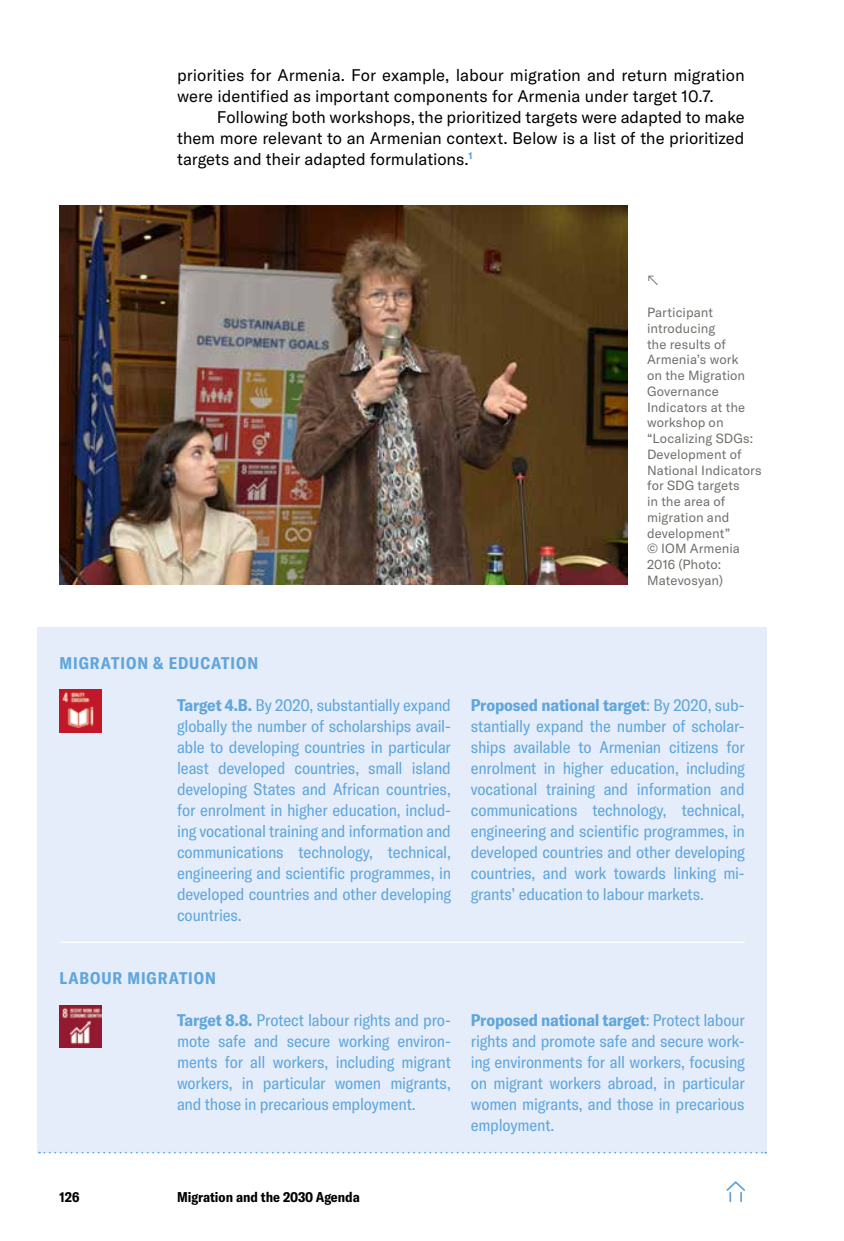
<style>
.page{position:relative;width:844px;height:1241px;background:#fff}
.page>*{position:absolute;margin:0;border:0;box-sizing:border-box;transform-origin:0 0}
.t1{font:condensed 16.62px/21px "GT America";letter-spacing:-.01em;color:#60a5db;text-align:justify;scale:1.04 1}
.t2{font:16.62px/21px "GT America";color:#000}
.t3{font:700 condensed 16.62px "GT America";letter-spacing:.055em;color:#60a5db}
.t4{font:700 condensed 14px "GT America";color:#000}
.t5{font:13.12px/15.8px "GT America";letter-spacing:.005em;color:#6f6f6b}
.s1{font-weight:700}
</style>
<div class="page">
<svg style="left:726px;top:1181px;width:19px;height:20px"></svg>
<img style="left:60px;top:206px;width:567px;height:379px">
<div style="left:37px;top:627px;width:729px;height:525px;background:#e4edf9"></div>
<img style="left:60px;top:690px;width:42px;height:42px">
<img style="left:60px;top:1005px;width:42px;height:42px">
<hr style="left:60px;top:941px;width:684px;height:1px;background:#fff">
<svg style="left:39px;top:1151px;width:727px;height:2px"></svg>
<p class="t2" style="left:177px;top:64px;width:569px">priorities for Armenia. For example, labour migration and return migration were identified as important components for Armenia under target 10.7.</p>
<p class="t2" style="left:177px;top:106px;width:569px;text-align:justify;text-indent:40px">Following both workshops, the prioritized targets were adapted to make them more relevant to an Armenian context. Below is a list of the prioritized targets and their adapted formulations.<sup>1</sup></p>
<p class="t3" style="left:60px;top:652px;width:200px">MIGRATION &amp; EDUCATION</p>
<p class="t5" style="left:647px;top:273px;width:14px">↖</p>
<p class="t5" style="left:647px;top:304px;width:116px">Participant introducing<br>the results of<br>Armenia’s work<br>on the Migration<br>Governance<br>Indicators at the workshop on “Localizing SDGs:<br>Development of<br>National Indicators for SDG targets<br>in the area of migration and development”<br>© IOM Armenia<br>2016 (Photo:<br>Matevosyan)</p>
<p class="t1" style="left:177px;top:694px;width:265px"><span class="s1">Target 4.B.</span> By 2020, substantially expand globally the number of scholarships avail&shy;able to developing countries in particular least developed countries, small island developing States and African countries, for enrolment in higher education, includ&shy;ing vocational training and information and communications technology, technical, engineering and scientific programmes, in developed countries and other developing countries.</p>
<p class="t1" style="left:470px;top:694px;width:265px"><span class="s1">Proposed national target</span>: By 2020, sub&shy;stantially expand the number of scholar&shy;ships available to Armenian citizens for enrolment in higher education, including vocational training and information and communications technology, technical, engineering and scientific programmes, in developed countries and other developing countries, and work towards linking mi&shy;grants’ education to labour markets.</p>
<p class="t3" style="left:60px;top:967px;width:158px">LABOUR MIGRATION</p>
<p class="t1" style="left:177px;top:1009px;width:265px"><span class="s1">Target 8.8.</span> Protect labour rights and pro&shy;mote safe and secure working environ&shy;ments for all workers, including migrant workers, in particular women migrants, and those in precarious employment.</p>
<p class="t1" style="left:470px;top:1009px;width:265px"><span class="s1">Proposed national target</span>: Protect labour rights and promote safe and secure work&shy;ing environments for all workers, focusing on migrant workers abroad, in particular women migrants, and those in precarious employment.</p>
<p class="t4" style="left:60px;top:1188px;width:21px">126</p>
<p class="t4" style="left:177px;top:1188px;width:184px">Migration and the 2030 Agenda</p>
</div>
